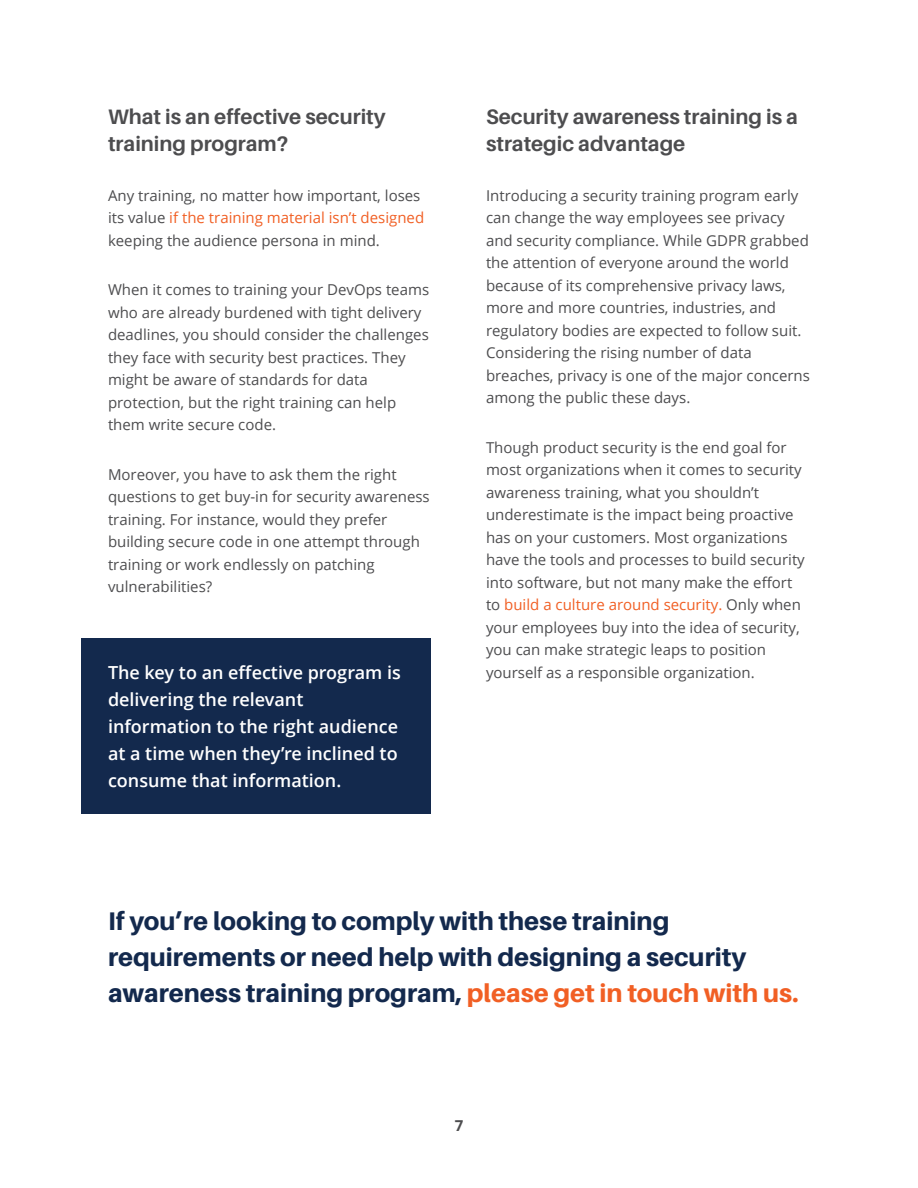
<style>
.page{position:relative;width:918px;height:1188px;background:#fff}
.page>*{position:absolute;margin:0;border:0;box-sizing:border-box;transform-origin:0 0}
.t1{font:800 25.5px/36px "Aileron";color:#13294d}
.t2{font:700 21px/27px "Aileron";color:#4d4d4f}
.t3{font:600 18px/27px "Open Sans";color:#fff}
.t4{font:15px/22.5px "Open Sans";color:#4d4d4f}
.t5{font:700 15px "Open Sans";color:#4d4d4f}
.s1{color:#f15f24}
</style>
<div class="page">
<div style="left:81px;top:638px;width:350px;height:176px;background:#13294d"></div>
<h2 class="t2" style="left:108px;top:103px;width:279px">What is an effective security training program?</h2>
<p class="t4" style="left:108px;top:184px;width:318px">Any training, no matter how important, loses its value <span class="s1">if the training material isn’t designed </span>keeping the audience persona in mind.</p>
<p class="t4" style="left:108px;top:278px;width:323px">When it comes to training your DevOps teams who are already burdened with tight delivery deadlines, you should consider the challenges they face with security best practices. They might be aware of standards for data protection, but the right training can help them write secure code.</p>
<p class="t4" style="left:108px;top:463px;width:323px">Moreover, you have to ask them the right questions to get buy-in for security awareness training. For instance, would they prefer building secure code in one attempt through training or work endlessly on patching vulnerabilities?</p>
<p class="t3" style="left:108px;top:658px;width:294px">The key to an effective program is delivering the relevant information to the right audience at a time when they’re inclined to consume that information.</p>
<h2 class="t2" style="left:486px;top:103px;width:314px">Security awareness training is a strategic advantage</h2>
<p class="t4" style="left:486px;top:184px;width:326px">Introducing a security training program early can change the way employees see privacy and security compliance. While GDPR grabbed the attention of everyone around the world because of its comprehensive privacy laws, more and more countries, industries, and regulatory bodies are expected to follow suit.<br>Considering the rising number of data breaches, privacy is one of the major concerns among the public these days.</p>
<p class="t4" style="left:486px;top:436px;width:320px">Though product security is the end goal for most organizations when it comes to security awareness training, what you shouldn’t underestimate is the impact being proactive has on your customers. Most organizations have the tools and processes to build security into software, but not many make the effort to <span class="s1">build a culture around security.</span> Only when your employees buy into the idea of security, you can make strategic leaps to position yourself as a responsible organization.</p>
<h1 class="t1" style="left:108px;top:903px;width:692px">If you’re looking to comply with these training requirements or need help with designing a security awareness training program, <span class="s1">please get in touch with us.</span></h1>
<p class="t5" style="left:455px;top:1115px;width:10px">7</p>
</div>
